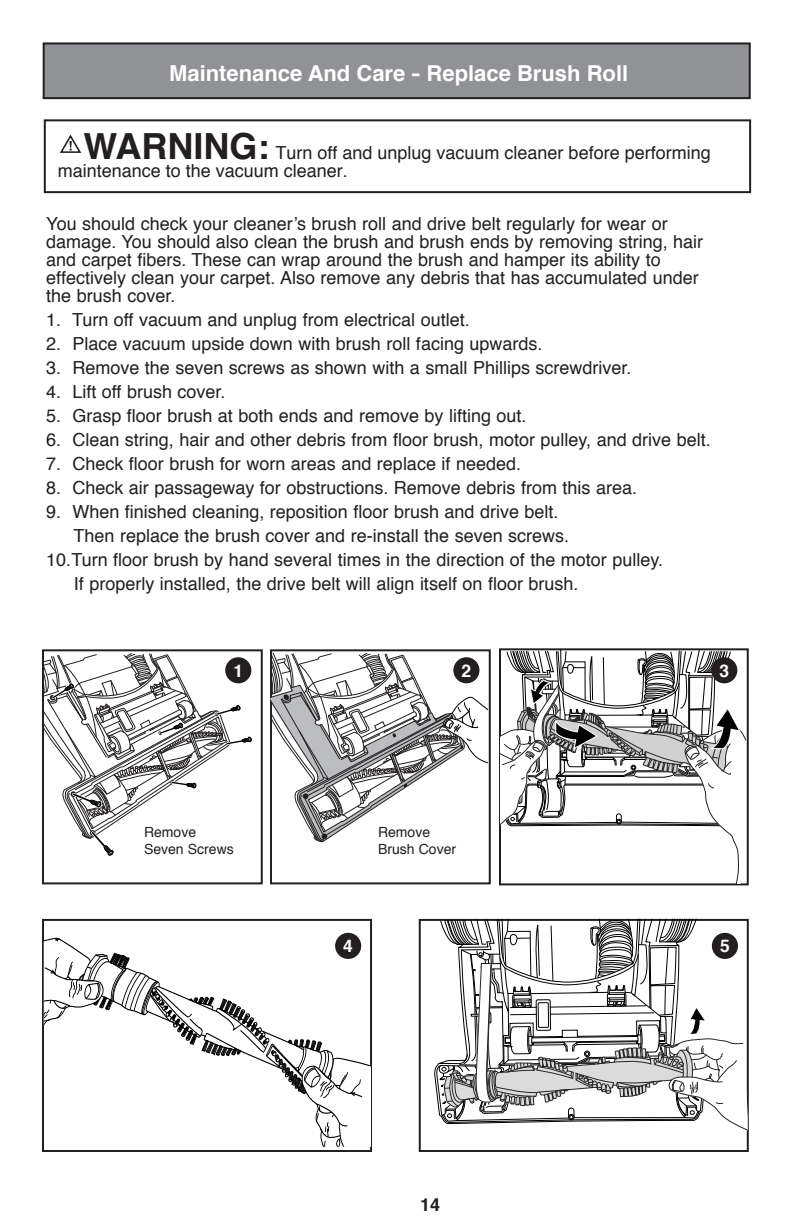
<style>
.page{position:relative;width:792px;height:1224px;background:#fff}
.page>*{position:absolute;margin:0;border:0;box-sizing:border-box;transform-origin:0 0}
.t1{font:700 22px "Helvetica";color:#fff}
._01-Headline{font:18px/18px "Helvetica";color:#231f20}
.t2{font:700 18px "Helvetica";color:#231f20}
.t3{font:700 17.4px "Helvetica";color:#fff}
.t4{font:14px "Helvetica";color:#231f20}
.s1{font-weight:700;font-size:36px}
</style>
<div class="page">
<div style="left:44px;top:43px;width:706px;height:55px;background:#919295"></div>
<div style="left:43px;top:42px;width:708px;height:57px;border:2px solid #231f20"></div>
<div style="left:44px;top:119px;width:707px;height:74px;border:2px solid #231f20"></div>
<svg style="left:60px;top:135px;width:21px;height:18px"></svg>
<svg style="left:45px;top:653px;width:207px;height:203px"></svg>
<div style="left:42px;top:649px;width:221px;height:235px;border:2px solid #231f20"></div>
<div style="left:270px;top:649px;width:221px;height:235px;border:2px solid #231f20"></div>
<svg style="left:270px;top:653px;width:218px;height:189px"></svg>
<div style="left:499px;top:648px;width:250px;height:237px;border:2px solid #231f20"></div>
<svg style="left:500px;top:650px;width:246px;height:234px"></svg>
<div style="left:419px;top:919px;width:330px;height:233px;border:2px solid #231f20"></div>
<svg style="left:436px;top:919px;width:312px;height:212px"></svg>
<div style="left:42px;top:919px;width:330px;height:233px;border:2px solid #231f20"></div>
<svg style="left:44px;top:919px;width:327px;height:228px"></svg>
<div style="left:225px;top:657px;width:26px;height:26px;background:#231f20;border-radius:50%"></div>
<div style="left:453px;top:657px;width:26px;height:26px;background:#231f20;border-radius:50%"></div>
<div style="left:712px;top:933px;width:26px;height:26px;background:#231f20;border-radius:50%"></div>
<div style="left:335px;top:933px;width:26px;height:26px;background:#231f20;border-radius:50%"></div>
<div style="left:711px;top:657px;width:26px;height:26px;background:#231f20;border-radius:50%"></div>
<p class="t1" style="left:169px;top:55px;width:461px">Maintenance And Care - Replace Brush Roll</p>
<p class="_01-Headline" style="left:58px;top:144px;width:654px;text-indent:26px"><span class="s1">WARNING:</span> Turn off and unplug vacuum cleaner before performing maintenance to the vacuum cleaner.</p>
<p class="_01-Headline" style="left:46px;top:216px;width:658px">You should check your cleaner’s brush roll and drive belt regularly for wear or damage. You should also clean the brush and brush ends by removing string, hair and carpet fibers. These can wrap around the brush and hamper its ability to</p>
<p class="_01-Headline" style="left:46px;top:270px;width:654px">effectively clean your carpet. Also remove any debris that has accumulated under the brush cover.</p>
<p class="_01-Headline" style="left:46px;top:312px;width:425px">1. Turn off vacuum and unplug from electrical outlet.</p>
<p class="_01-Headline" style="left:46px;top:336px;width:498px">2. Place vacuum upside down with brush roll facing upwards.</p>
<p class="_01-Headline" style="left:46px;top:360px;width:587px">3. Remove the seven screws as shown with a small Phillips screwdriver.</p>
<p class="_01-Headline" style="left:46px;top:384px;width:181px">4. Lift off brush cover.</p>
<p class="_01-Headline" style="left:46px;top:408px;width:482px">5. Grasp floor brush at both ends and remove by lifting out.</p>
<p class="_01-Headline" style="left:46px;top:432px;width:666px">6. Clean string, hair and other debris from floor brush, motor pulley, and drive belt.</p>
<p class="_01-Headline" style="left:46px;top:456px;width:476px">7. Check floor brush for worn areas and replace if needed.</p>
<p class="_01-Headline" style="left:46px;top:480px;width:592px">8. Check air passageway for obstructions. Remove debris from this area.</p>
<p class="_01-Headline" style="left:46px;top:504px;width:514px">9. When finished cleaning, reposition floor brush and drive belt.</p>
<p class="_01-Headline" style="left:74px;top:528px;width:497px">Then replace the brush cover and re-install the seven screws.</p>
<p class="_01-Headline" style="left:46px;top:552px;width:618px">10.Turn floor brush by hand several times in the direction of the motor pulley.</p>
<p class="_01-Headline" style="left:74px;top:576px;width:506px">If properly installed, the drive belt will align itself on floor brush.</p>
<p class="t3" style="left:233px;top:657px;width:11px">1</p>
<p class="t3" style="left:462px;top:657px;width:11px">2</p>
<p class="t3" style="left:719px;top:657px;width:11px">3</p>
<p class="t4" style="left:144px;top:821px;width:54px">Remove</p>
<p class="t4" style="left:144px;top:838px;width:91px">Seven Screws</p>
<p class="t4" style="left:378px;top:821px;width:54px">Remove</p>
<p class="t4" style="left:378px;top:838px;width:80px">Brush Cover</p>
<p class="t3" style="left:343px;top:932px;width:11px">4</p>
<p class="t3" style="left:720px;top:932px;width:11px">5</p>
<p class="t2" style="left:420px;top:1190px;width:22px">14</p>
</div>
